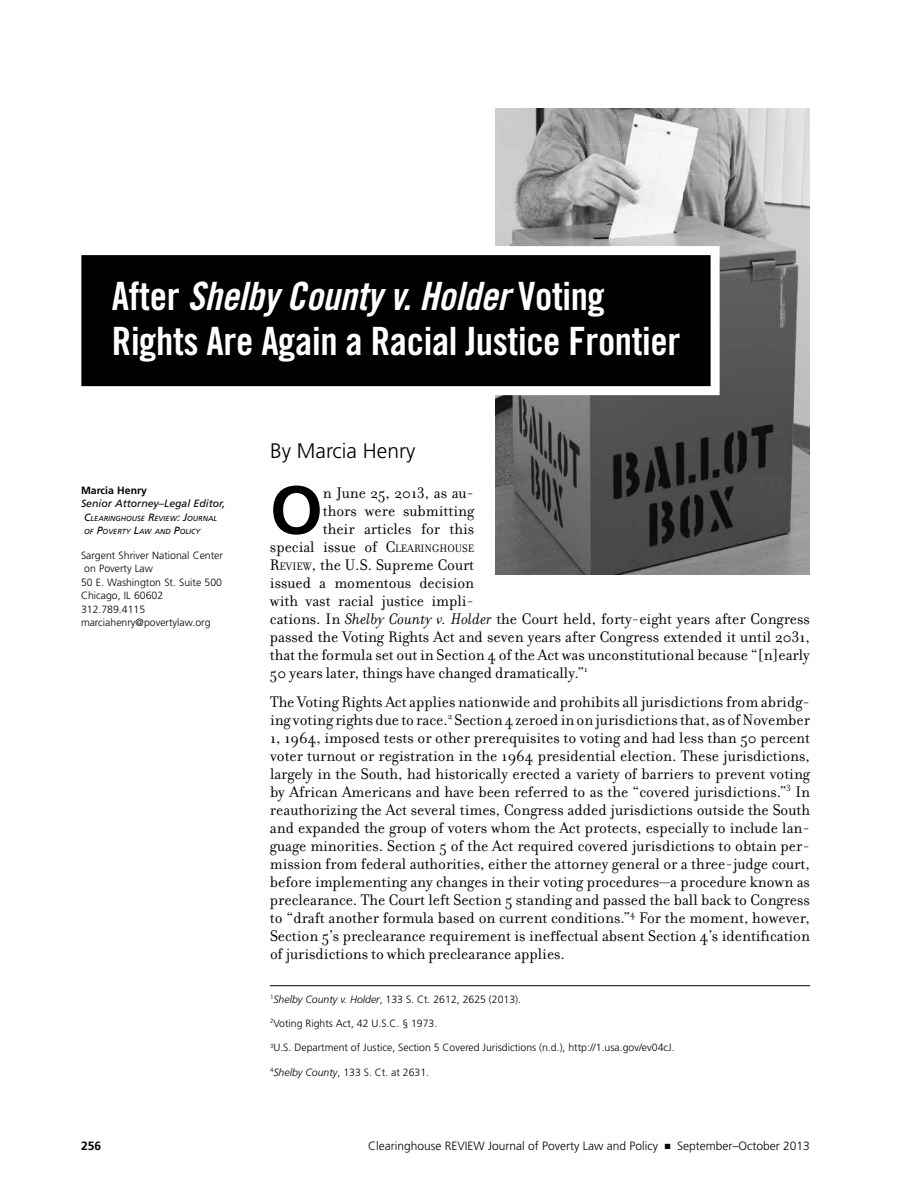
<style>
.page{position:relative;width:918px;height:1188px;background:#fff}
.page>*{position:absolute;margin:0;border:0;box-sizing:border-box;transform-origin:0 0}
.t1{font:700 68.1px "Frutiger";color:#000}
.t2{font:39px/45px "Trade Gothic Bold Cond Twenty";letter-spacing:-.01em;color:#fff}
.t3{font:300 21px "Frutiger";color:#000}
.t4{font:16.5px/18px "Filosofia";color:#000;text-align:justify}
.t5{font:300 12px "Frutiger";color:#000}
.t6{font:700 12px "Frutiger";color:#000}
.t7{font:300 10.5px "Frutiger";color:#000}
.t8{font:italic 10.5px/13.5px "Frutiger";color:#000}
.t9{font:italic 7.35px/13.5px "Frutiger";color:#000}
.s1{font-family:"Trade Gothic Bold Cond Twenty Obl"}
.s2{font-weight:700;font-style:normal}
.s3{font-size:10.5px}
.s4{font-style:inherit}
.s5{font-size:11.55px}
.s6{font-style:italic}
</style>
<div class="page">
<hr style="left:270px;top:985px;width:540px;height:1px;background:#000">
<img style="left:496px;top:108px;width:314px;height:466px">
<div style="left:77px;top:251px;width:638px;height:140px;background:#000"></div>
<div style="left:72px;top:246px;width:648px;height:149px;border:9px solid #fff"></div>
<p class="t2" style="left:112px;top:273px;width:570px">After <span class="s1">Shelby County v. Holder</span> Voting<br>Rights Are Again a Racial Justice Frontier</p>
<p class="t8" style="left:81px;top:484px;width:146px"><span class="s2">Marcia Henry<br></span>Senior Attorney–Legal Editor,</p>
<p class="t9" style="left:84px;top:512px;width:134px"><span class="s3">C</span>LEARINGHOUSE <span class="s3">R</span>EVIEW<span class="s3">: J</span>OURNAL<br>OF <span class="s3">P</span>OVERTY <span class="s3">L</span>AW AND <span class="s3">P</span>OLICY</p>
<p class="t7" style="left:81px;top:549px;width:144px">Sargent Shriver National Center</p>
<p class="t7" style="left:84px;top:563px;width:70px">on Poverty Law</p>
<p class="t7" style="left:81px;top:576px;width:143px">50 E. Washington St. Suite 500</p>
<p class="t7" style="left:81px;top:590px;width:84px">Chicago, IL 60602</p>
<p class="t7" style="left:81px;top:603px;width:66px">312.789.4115</p>
<p class="t7" style="left:81px;top:617px;width:131px">marciahenry@povertylaw.org</p>
<p class="t3" style="left:270px;top:439px;width:147px">By Marcia Henry</p>
<p class="t1" style="left:270px;top:470px;width:54px">O</p>
<p class="t4" style="left:323px;top:484px;width:153px">n June 25, 2013, as au-</p>
<p class="t4" style="left:323px;top:502px;width:153px">thors were submitting</p>
<p class="t4" style="left:323px;top:520px;width:153px">their articles for this</p>
<p class="t4" style="left:270px;top:538px;width:206px">special issue of <span class="s4">C</span><span class="s5">LEARINGHOUSE</span></p>
<p class="t4" style="left:270px;top:556px;width:206px"><span class="s4">R</span><span class="s5">EVIEW</span>, the U.S. Supreme Court</p>
<p class="t4" style="left:270px;top:574px;width:206px">issued a momentous decision</p>
<p class="t4" style="left:270px;top:592px;width:206px">with vast racial justice impli-</p>
<p class="t4" style="left:270px;top:610px;width:542px">cations. In <span class="s6">Shelby County v. Holder</span> the Court held, forty-eight years after Congress</p>
<p class="t4" style="left:270px;top:628px;width:542px">passed the Voting Rights Act and seven years after Congress extended it until 2031,</p>
<p class="t4" style="left:270px;top:646px;width:542px">that the formula set out in Section 4 of the Act was unconstitutional because “[n]early</p>
<p class="t4" style="left:270px;top:664px;width:319px">50 years later, things have changed dramatically.”<sup>1</sup></p>
<p class="t4" style="left:270px;top:693px;width:542px">The Voting Rights Act applies nationwide and prohibits all jurisdictions from abridg&shy;ing voting rights due to race.<sup>2</sup> Section 4 zeroed in on jurisdictions that, as of November 1, 1964, imposed tests or other prerequisites to voting and had less than 50 percent voter turnout or registration in the 1964 presidential election. These jurisdictions, largely in the South, had historically erected a variety of barriers to prevent voting by African Americans and have been referred to as the “covered jurisdictions.”<sup>3</sup> In reauthorizing the Act several times, Congress added jurisdictions outside the South and expanded the group of voters whom the Act protects, especially to include lan&shy;guage minorities. Section 5 of the Act required covered jurisdictions to obtain per&shy;mission from federal authorities, either the attorney general or a three-judge court, before implementing any changes in their voting procedures—a procedure known as preclearance. The Court left Section 5 standing and passed the ball back to Congress to “draft another formula based on current conditions.”<sup>4</sup> For the moment, however, Section 5’s preclearance requirement is ineffectual absent Section 4’s identification of jurisdictions to which preclearance applies.</p>
<p class="t7" style="left:270px;top:993px;width:253px"><sup>1</sup><span class="s6">Shelby County v. Holder</span>, 133 S. Ct. 2612, 2625 (2013).</p>
<p class="t7" style="left:270px;top:1017px;width:169px"><sup>2</sup>Voting Rights Act, 42 U.S.C. § 1973.</p>
<p class="t7" style="left:270px;top:1042px;width:406px"><sup>3</sup>U.S. Department of Justice, Section 5 Covered Jurisdictions (n.d.), http://1.usa.gov/ev04cJ.</p>
<p class="t7" style="left:270px;top:1066px;width:161px"><sup>4</sup><span class="s6">Shelby County</span>, 133 S. Ct. at 2631.</p>
<p class="t6" style="left:81px;top:1139px;width:22px">256</p>
<p class="t5" style="left:368px;top:1139px;width:443px">Clearinghouse REVIEW Journal of Poverty Law and Policy ■ September–October 2013</p>
</div>
